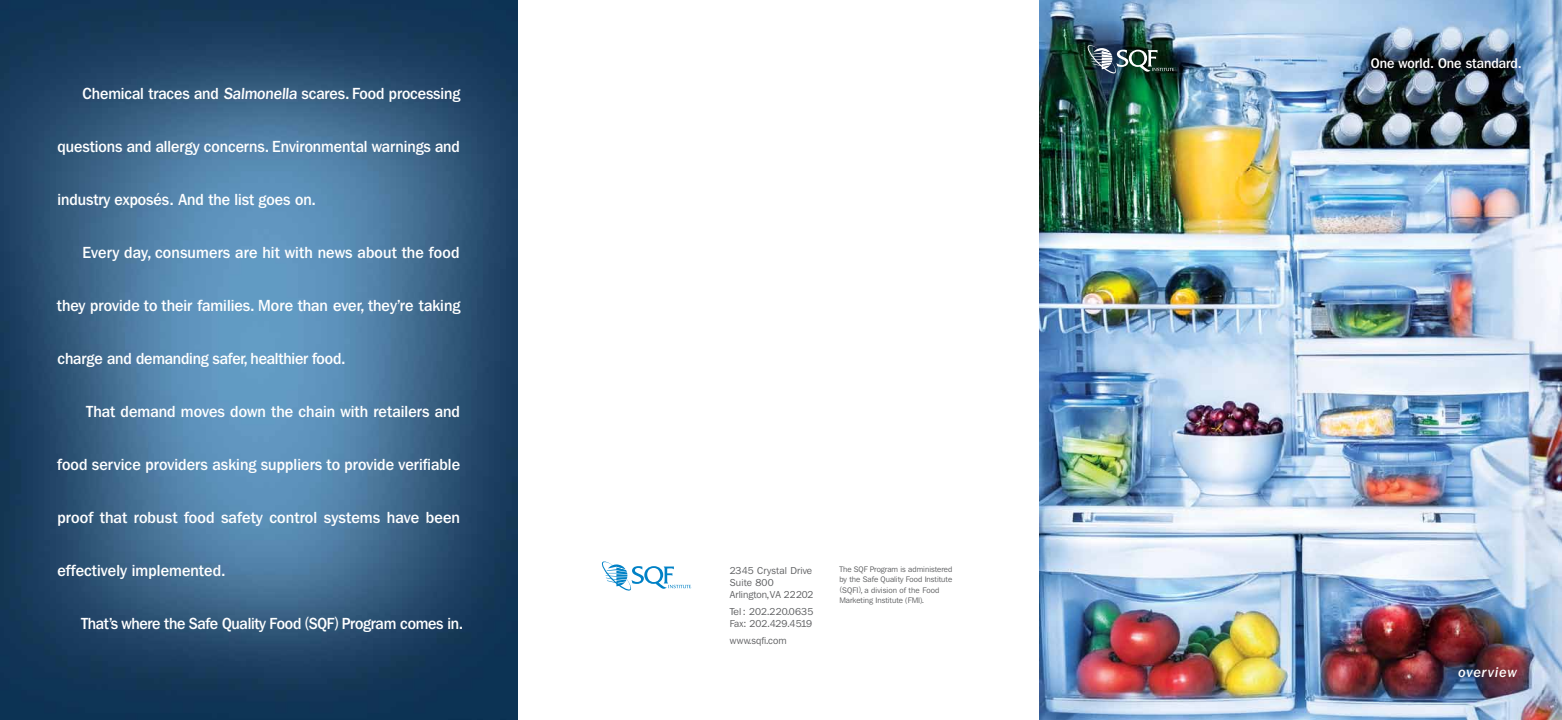
<style>
.page{position:relative;width:1562px;height:720px;background:#fff}
.page>*{position:absolute;margin:0;border:0;box-sizing:border-box;transform-origin:0 0}
.t1{font:500 16px "Franklin Gothic IT Cby BT";color:#fff;scale:.95 1}
.t2{font:500 16px "Franklin Gothic IT Cby BT";color:#fff;scale:.94 1}
.t3{font:500 16px "Franklin Gothic IT Cby BT";letter-spacing:-.02em;color:#fff;scale:.94 1}
.t4{font:500 16px "Franklin Gothic IT Cby BT";color:#fff;scale:.96 1}
.t5{font:500 14px "Franklin Gothic IT Cby BT";color:#fff;scale:.95 1}
.t6{font:14px "Franklin Gothic IT Cby BT Med Ital";letter-spacing:.08em;color:#fff;scale:.95 1}
.t7{font:10px/12px "Franklin Gothic IT Cby BT";letter-spacing:.015em;color:#5f6062}
.t8{font:10px/12px "Franklin Gothic IT Cby BT";letter-spacing:.015em;color:#5f6062;scale:1.05 1}
.t9{font:8px/10.5px "Franklin Gothic IT Cby BT";color:#5f6062}
</style>
<div class="page">
<img style="left:1040px;top:0;width:522px;height:720px">
<svg style="left:1086px;top:45px;width:88px;height:30px"></svg>
<img style="left:0;top:0;width:517px;height:720px">
<svg style="left:601px;top:561px;width:90px;height:30px"></svg>
<p class="t2" style="left:83px;top:83px;width:403px">Chemical traces and Salmonella scares. Food processing</p>
<p class="t2" style="left:57px;top:136px;width:430px">questions and allergy concerns. Environmental warnings and</p>
<p class="t2" style="left:57px;top:189px;width:277px">industry exposés. And the list goes on.</p>
<p class="t1" style="left:83px;top:242px;width:398px">Every day, consumers are hit with news about the food</p>
<p class="t1" style="left:57px;top:295px;width:426px">they provide to their families. More than ever, they’re taking</p>
<p class="t2" style="left:57px;top:348px;width:308px">charge and demanding safer, healthier food.</p>
<p class="t1" style="left:86px;top:401px;width:395px">That demand moves down the chain with retailers and</p>
<p class="t1" style="left:57px;top:454px;width:426px">food service providers asking suppliers to provide verifiable</p>
<p class="t4" style="left:57px;top:507px;width:421px">proof that robust food safety control systems have been</p>
<p class="t1" style="left:57px;top:560px;width:179px">effectively implemented.</p>
<p class="t3" style="left:81px;top:613px;width:408px">That’s where the Safe Quality Food (SQF) Program comes in.</p>
<p class="t7" style="left:730px;top:564px;width:85px">2345 Crystal Drive<br>Suite 800<br>Arlington,VA 22202</p>
<p class="t8" style="left:730px;top:605px;width:81px">Tel: 202.220.0635<br>Fax: 202.429.4519</p>
<p class="t7" style="left:730px;top:634px;width:58px">www.sqfi.com</p>
<p class="t9" style="left:839px;top:564px;width:114px">The SQF Program is administered by the Safe Quality Food Institute (SQFI), a division of the Food<br>Marketing Institute (FMI).</p>
<p class="t5" style="left:1371px;top:54px;width:160px">One world. One standard.</p>
<p class="t6" style="left:1458px;top:663px;width:63px">overview</p>
</div>
